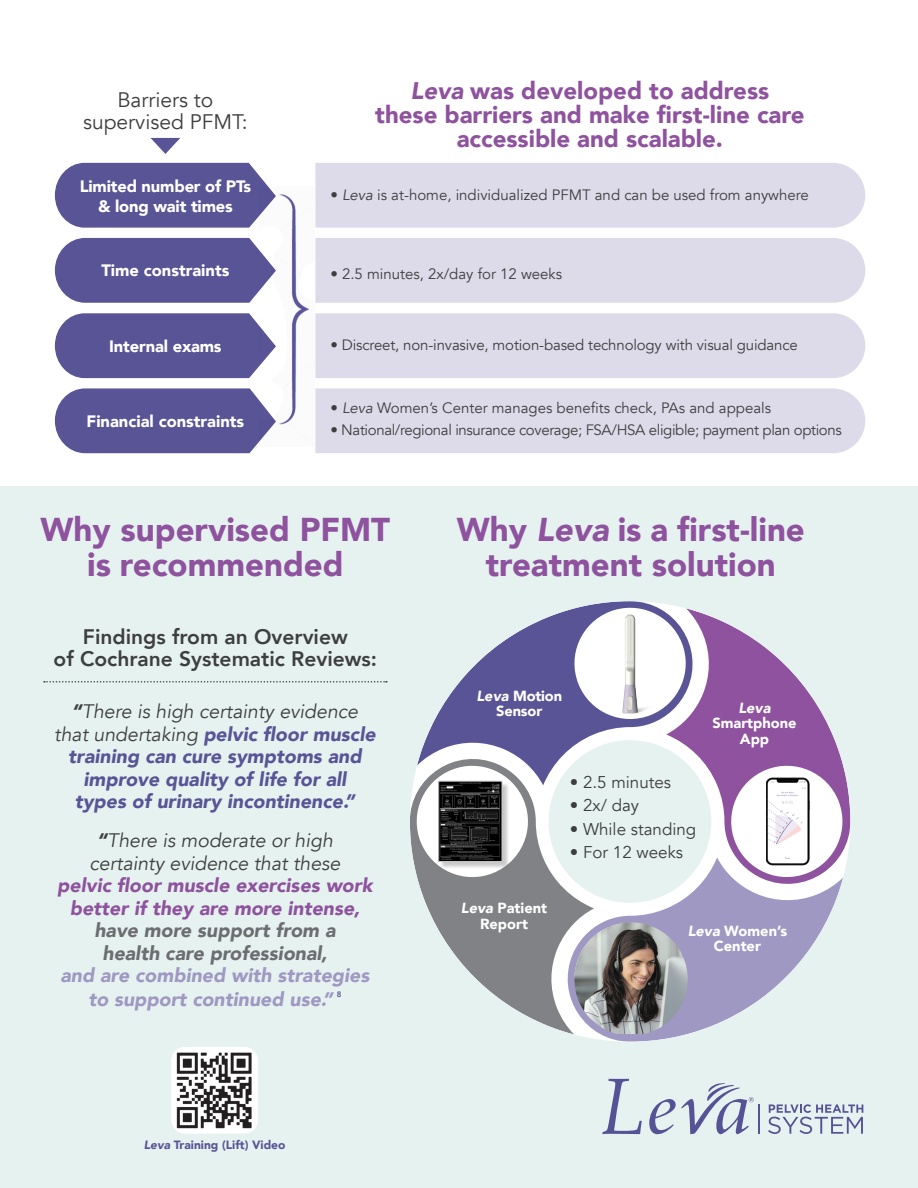
<style>
.page{position:relative;width:918px;height:1188px;background:#fff}
.page>*{position:absolute;margin:0;border:0;box-sizing:border-box;transform-origin:0 0}
.t1{font:900 33px/34.5px "Avenir";color:#8e529e;text-align:center}
.t2{font:900 24px/24px "Avenir";color:#8e529e;text-align:center}
.t3{font:800 21px/22.5px "Avenir";color:#3e3e3f;text-align:center}
.t4{font:21px/22.5px "Avenir";color:#3e3e3f;text-align:center}
.t5{font:italic 900 19.5px/22.5px "Avenir";color:#595496;text-align:center}
.t6{font:italic 900 19.5px/22.5px "Avenir";color:#8e529e;text-align:center}
.t7{font:italic 900 19.5px/24px "Avenir";color:#9f98c2;text-align:center}
.t8{font:italic 19.5px/22.5px "Avenir";color:#3e3e3f;text-align:center}
.t9{font:italic 900 19.5px/22.5px "Avenir";color:#6c6d70;text-align:center}
.t10{font:16.95px "Avenir";color:#3e3e3f}
.t11{font:900 16.5px/19.5px "Avenir";letter-spacing:-.01em;color:#fff;text-align:center}
.t12{font:15px "Avenir";letter-spacing:-.01em;color:#3e3e3f}
.t13{font:900 14.7px/15.3px "Avenir";color:#fff;text-align:center}
.t14{font:italic 900 14.7px "Avenir";color:#fff}
.t15{font:900 12px "Avenir";color:#595496}
.t16{font:800 7.8px "Avenir";color:#595496}
.s1{font-style:italic}
.s2{color:#3e3e3f}
.s3{font-weight:400;color:#3e3e3f}
.s4{font-weight:900}
</style>
<div class="page">
<div style="left:315px;top:238px;width:551px;height:65px;background:#dddbea"></div>
<div style="left:315px;top:313px;width:551px;height:65px;background:#dddbea"></div>
<div style="left:315px;top:388px;width:551px;height:65px;background:#dddbea"></div>
<div style="left:315px;top:163px;width:551px;height:65px;background:#dddbea"></div>
<svg style="left:54px;top:162px;width:215px;height:66px;background:#65609d"></svg>
<div style="left:54px;top:238px;width:206px;height:65px;background:#595496"></div>
<svg style="left:54px;top:313px;width:206px;height:66px;background:#635e9c"></svg>
<svg style="left:54px;top:388px;width:206px;height:66px;background:#635e9c"></svg>
<svg style="left:150px;top:138px;width:30px;height:16px"></svg>
<img style="left:260px;top:187px;width:49px;height:254px">
<div style="left:0;top:486px;width:918px;height:702px;background:#e6f2f0"></div>
<svg style="left:44px;top:681px;width:343px;height:2px"></svg>
<svg style="left:768px;top:1104px;width:95px;height:30px"></svg>
<hr style="left:758px;top:1104px;width:2px;height:30px;background:#565296">
<svg style="left:649px;top:1083px;width:105px;height:51px"></svg>
<svg style="left:602px;top:1079px;width:40px;height:55px"></svg>
<svg style="left:423px;top:610px;width:243px;height:138px;fill:#595496"></svg>
<svg style="left:419px;top:746px;width:175px;height:283px;fill:#808285"></svg>
<svg style="left:555px;top:858px;width:282px;height:184px;fill:#9f98c2"></svg>
<svg style="left:666px;top:610px;width:175px;height:287px;fill:#8e529e"></svg>
<svg style="left:567px;top:601px;width:126px;height:125px;background:#c5c3da"></svg>
<svg style="left:410px;top:758px;width:125px;height:126px;background:#c4c6c8"></svg>
<svg style="left:724px;top:758px;width:126px;height:126px;background:#d0bbd7"></svg>
<svg style="left:567px;top:915px;width:126px;height:126px;background:#c0bdd5"></svg>
<img style="left:574px;top:922px;width:114px;height:112px">
<img style="left:767px;top:775px;width:44px;height:93px">
<div style="left:440px;top:782px;width:70px;height:88px;background:#231f20;opacity:.25"></div>
<img style="left:440px;top:783px;width:60px;height:77px">
<div style="left:438px;top:781px;width:64px;height:81px;border:1px solid #c7c8ca"></div>
<img style="left:617px;top:612px;width:36px;height:114px">
<div style="left:549px;top:740px;width:162px;height:163px;background:#e6f2f0;border-radius:50%"></div>
<img style="left:171px;top:1047px;width:87px;height:86px">
<h3 class="t4" style="left:83px;top:89px;width:166px">Barriers to supervised PFMT:</h3>
<p class="t11" style="left:80px;top:177px;width:173px">Limited number of PTs &amp; long wait times</p>
<p class="t11" style="left:101px;top:261px;width:130px">Time constraints</p>
<p class="t11" style="left:109px;top:337px;width:114px">Internal exams</p>
<p class="t11" style="left:87px;top:412px;width:159px">Financial constraints</p>
<h2 class="t2" style="left:375px;top:79px;width:431px"><span class="s1">Leva</span> was developed to address<br>these barriers and make first-line care accessible and scalable.</h2>
<p class="t12" style="left:330px;top:185px;width:480px">• <span class="s1">Leva</span> is at-home, individualized PFMT and can be used from anywhere</p>
<p class="t12" style="left:330px;top:264px;width:233px">• 2.5 minutes, 2x/day for 12 weeks</p>
<p class="t12" style="left:330px;top:335px;width:469px">• Discreet, non-invasive, motion-based technology with visual guidance</p>
<p class="t12" style="left:330px;top:398px;width:442px">• <span class="s1">Leva</span> Women’s Center manages benefits check, PAs and appeals</p>
<p class="t12" style="left:330px;top:420px;width:513px">• National/regional insurance coverage; FSA/HSA eligible; payment plan options</p>
<h1 class="t1" style="left:41px;top:514px;width:351px">Why supervised PFMT is recommended</h1>
<h3 class="t3" style="left:54px;top:626px;width:325px">Findings from an Overview<br>of Cochrane Systematic Reviews:</h3>
<h3 class="t5" style="left:54px;top:701px;width:323px"><span class="s2">“</span><span class="s3">There is high certainty evidence that undertaking</span> pelvic floor muscle training can cure symptoms and improve quality of life for all<br>types of urinary incontinence.”</h3>
<h3 class="t8" style="left:89px;top:830px;width:252px"><span class="s4">“</span>There is moderate or high certainty evidence that these</h3>
<h3 class="t6" style="left:57px;top:875px;width:317px">pelvic floor muscle exercises work better if they are more intense,</h3>
<h3 class="t9" style="left:94px;top:920px;width:243px">have more support from a health care professional,</h3>
<h3 class="t7" style="left:60px;top:964px;width:311px">and are combined with strategies to support continued use.”</h3>
<p class="t16" style="left:337px;top:989px;width:6px">8</p>
<p class="t15" style="left:144px;top:1137px;width:143px"><span class="s1">Leva</span> Training (Lift) Video</p>
<h1 class="t1" style="left:457px;top:514px;width:350px">Why <span class="s1">Leva</span> is a first-line treatment solution</h1>
<p class="t13" style="left:476px;top:689px;width:87px"><span class="s1">Leva</span> Motion<br>Sensor</p>
<p class="t10" style="left:570px;top:771px;width:103px">• 2.5 minutes</p>
<p class="t10" style="left:570px;top:794px;width:71px">• 2x/ day</p>
<p class="t10" style="left:570px;top:818px;width:128px">• While standing</p>
<p class="t10" style="left:570px;top:841px;width:115px">• For 12 weeks</p>
<p class="t14" style="left:738px;top:698px;width:34px">Leva</p>
<p class="t13" style="left:712px;top:716px;width:86px">Smartphone<br>App</p>
<p class="t13" style="left:461px;top:901px;width:88px"><span class="s1">Leva</span> Patient<br>Report</p>
<p class="t13" style="left:688px;top:924px;width:101px"><span class="s1">Leva</span> Women’s<br>Center</p>
</div>
